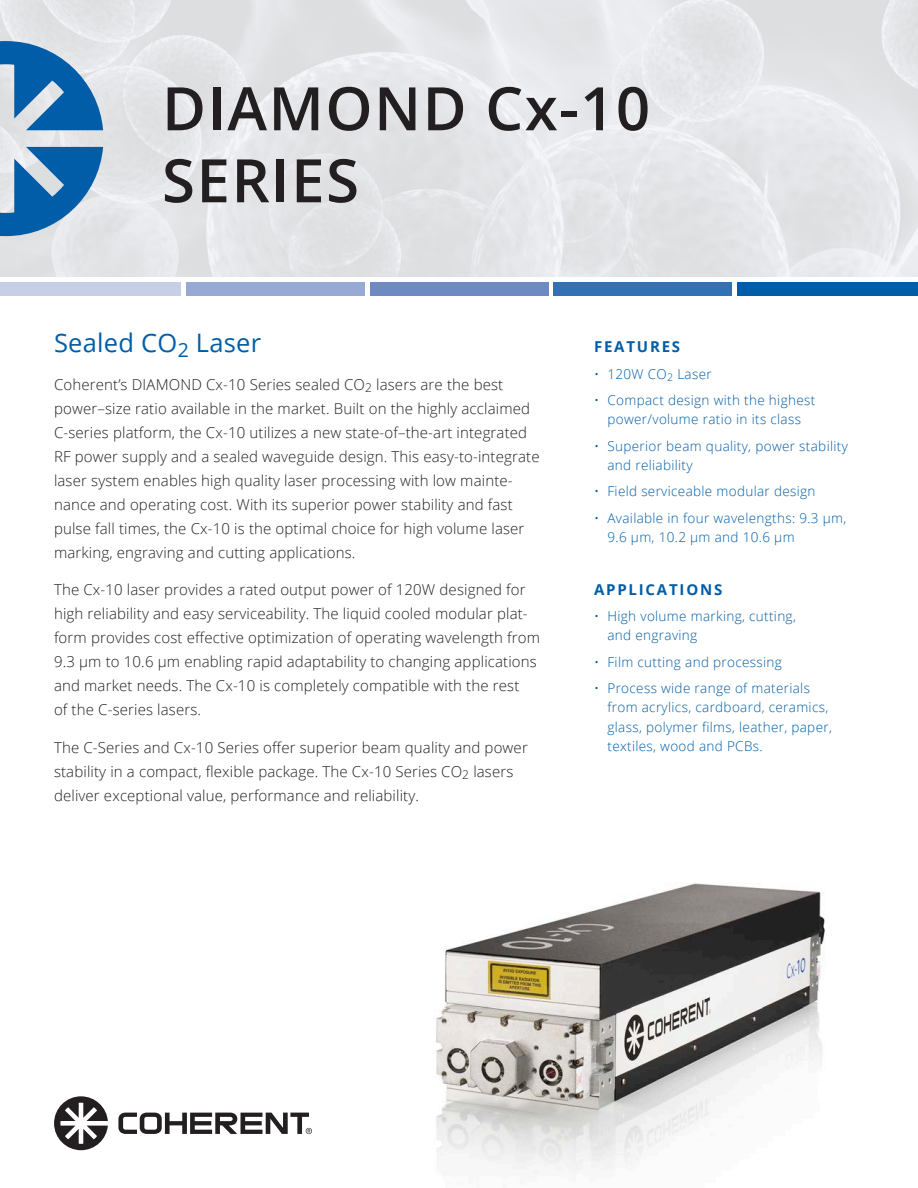
<style>
.page{position:relative;width:918px;height:1188px;background:#fff}
.page>*{position:absolute;margin:0;border:0;box-sizing:border-box;transform-origin:0 0}
.t1{font:600 60px "Open Sans";letter-spacing:.025em;color:#231f20}
.Body{font:25.5px "Open Sans";letter-spacing:.01em;color:#015da7}
.Body-2{font:300 15px/24px "Open Sans";letter-spacing:.01em;color:#231f20}
.Bullets{font:700 15px "Open Sans";letter-spacing:.12em;color:#015da7}
.Bullets-2{font:300 13.5px/19.5px "Open Sans";letter-spacing:.025em;color:#015da7}
</style>
<div class="page">
<div style="left:553px;top:282px;width:179px;height:13px;background:#3271b4"></div>
<div style="left:370px;top:282px;width:178px;height:13px;background:#6d8ac2"></div>
<div style="left:737px;top:282px;width:181px;height:13px;background:#015da7"></div>
<div style="left:0;top:282px;width:181px;height:13px;background:#c7cfe7"></div>
<div style="left:186px;top:282px;width:179px;height:13px;background:#97aad4"></div>
<svg style="left:0;top:41px;width:103px;height:195px;background:#6c9dc5"></svg>
<svg style="left:118px;top:1113px;width:194px;height:21px"></svg>
<svg style="left:54px;top:1096px;width:54px;height:54px"></svg>
<img style="left:436px;top:883px;width:389px;height:300px">
<p class="t1" style="left:162px;top:67px;width:490px">DIAMOND Cx-10</p>
<p class="t1" style="left:162px;top:139px;width:199px">SERIES</p>
<p class="Body" style="left:54px;top:326px;width:209px">Sealed CO<sub>2</sub> Laser</p>
<p class="Body-2" style="left:54px;top:372px;width:487px">Coherent’s DIAMOND Cx-10 Series sealed CO<sub>2</sub> lasers are the best power–size ratio available in the market. Built on the highly acclaimed C-series platform, the Cx-10 utilizes a new state-of–the-art integrated RF power supply and a sealed waveguide design. This easy-to-integrate laser system enables high quality laser processing with low mainte&shy;nance and operating cost. With its superior power stability and fast pulse fall times, the Cx-10 is the optimal choice for high volume laser marking, engraving and cutting applications.</p>
<p class="Body-2" style="left:54px;top:578px;width:488px">The Cx-10 laser provides a rated output power of 120W designed for high reliability and easy serviceability. The liquid cooled modular plat&shy;form provides cost effective optimization of operating wavelength from 9.3 µm to 10.6 µm enabling rapid adaptability to changing applications and market needs. The Cx-10 is completely compatible with the rest<br>of the C-series lasers.</p>
<p class="Body-2" style="left:54px;top:735px;width:475px">The C-Series and Cx-10 Series offer superior beam quality and power stability in a compact, flexible package. The Cx-10 Series CO<sub>2</sub> lasers deliver exceptional value, performance and reliability.</p>
<p class="Bullets" style="left:594px;top:336px;width:88px">FEATURES</p>
<p class="Bullets-2" style="left:594px;top:364px;width:119px">• 120W CO<sub>2</sub> Laser</p>
<p class="Bullets-2" style="left:594px;top:390px;width:223px;text-align:center">• Compact design with the highest power/volume ratio in its class</p>
<p class="Bullets-2" style="left:608px;top:436px;width:242px;text-indent:-14px">• Superior beam quality, power stability and reliability</p>
<p class="Bullets-2" style="left:594px;top:481px;width:223px">• Field serviceable modular design</p>
<p class="Bullets-2" style="left:608px;top:508px;width:240px;text-indent:-14px">• Available in four wavelengths: 9.3 µm,<br>9.6 µm, 10.2 µm and 10.6 µm</p>
<p class="Bullets" style="left:594px;top:579px;width:130px">APPLICATIONS</p>
<p class="Bullets-2" style="left:608px;top:606px;width:190px;text-indent:-14px">• High volume marking, cutting, and engraving</p>
<p class="Bullets-2" style="left:594px;top:652px;width:189px">• Film cutting and processing</p>
<p class="Bullets-2" style="left:608px;top:678px;width:226px;text-indent:-14px">• Process wide range of materials from acrylics, cardboard, ceramics, glass, polymer films, leather, paper, textiles, wood and PCBs.</p>
</div>
